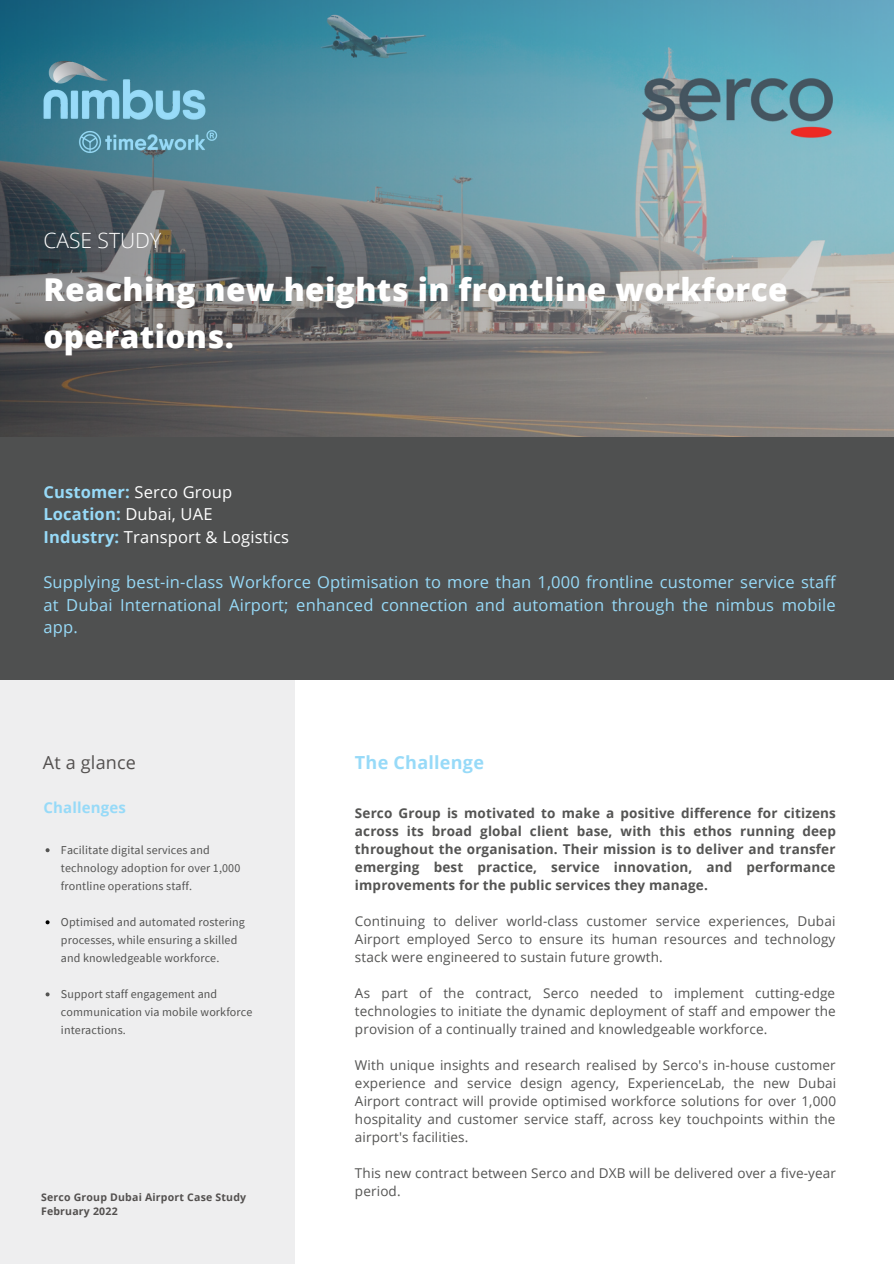
<style>
.page{position:relative;width:894px;height:1264px;background:#fff}
.page>*{position:absolute;margin:0;border:0;box-sizing:border-box;transform-origin:0 0}
.t1{font:800 31.5px/46.2px "Open Sans";letter-spacing:.015em;color:#fff}
.t2{font:300 21px "Open Sans";color:#fff}
.t3{font:700 18px "Open Sans";letter-spacing:.015em;color:#97daf8}
.t4{font:18px "Open Sans";letter-spacing:.01em;color:#53504f}
.t5{font:16.5px/22.5px "Open Sans";letter-spacing:.01em;color:#97daf8;text-align:justify}
.t6{font:16.5px "Open Sans";letter-spacing:.01em;color:#fff}
.t7{font:700 16.5px "Open Sans";letter-spacing:.01em;color:#97daf8}
.t8{font:700 15px "Open Sans";letter-spacing:.01em;color:#97daf8}
.t9{font:13.5px/18px "Open Sans";letter-spacing:.01em;color:#545453;text-align:justify}
.t10{font:700 13.5px/18px "Open Sans";letter-spacing:.01em;color:#545453;text-align:justify}
.t11{font:12px/18px "Source Sans Pro";letter-spacing:.01em;color:#545453}
.t12{font:700 10.5px "Open Sans";letter-spacing:.02em;color:#53504f}
.s1{font-weight:700;color:#97daf8}
.s2{font-weight:400;color:#fff}
</style>
<div class="page">
<div style="left:0;top:680px;width:294px;height:583px;background:#eeeeef"></div>
<svg style="left:0;top:0;width:893px;height:437px;background:#6a858c"></svg>
<div style="left:0;top:437px;width:893px;height:243px;background:#4f5050"></div>
<img style="left:43px;top:60px;width:175px;height:94px">
<img style="left:623px;top:60px;width:228px;height:97px">
<svg style="left:46px;top:848px;width:4px;height:4px"></svg>
<svg style="left:46px;top:920px;width:4px;height:4px"></svg>
<svg style="left:46px;top:992px;width:4px;height:4px"></svg>
<p class="t2" style="left:43px;top:225px;width:119px">CASE STUDY</p>
<p class="t1" style="left:43px;top:266px;width:745px">Reaching new heights in frontline workforce operations.</p>
<p class="t6" style="left:43px;top:480px;width:190px"><span class="s1">Customer:</span> Serco Group</p>
<p class="t7" style="left:43px;top:503px;width:170px">Location: <span class="s2">Dubai, UAE</span></p>
<p class="t6" style="left:43px;top:525px;width:247px"><span class="s1">Industry:</span> Transport &amp; Logistics</p>
<p class="t5" style="left:43px;top:570px;width:793px">Supplying best-in-class Workforce Optimisation to more than 1,000 frontline customer service staff at Dubai International Airport; enhanced connection and automation through the nimbus mobile app.</p>
<p class="t4" style="left:43px;top:749px;width:95px">At a glance</p>
<p class="t3" style="left:355px;top:749px;width:130px">The Challenge</p>
<p class="t8" style="left:43px;top:796px;width:84px">Challenges</p>
<p class="t10" style="left:355px;top:803px;width:482px">Serco Group is motivated to make a positive difference for citizens across its broad global client base, with this ethos running deep throughout the organisation. Their mission is to deliver and transfer emerging best practice, service innovation, and performance improvements for the public services they manage.</p>
<p class="t9" style="left:355px;top:911px;width:482px">Continuing to deliver world-class customer service experiences, Dubai Airport employed Serco to ensure its human resources and technology stack were engineered to sustain future growth.</p>
<p class="t9" style="left:355px;top:983px;width:482px">As part of the contract, Serco needed to implement cutting-edge technologies to initiate the dynamic deployment of staff and empower the provision of a continually trained and knowledgeable workforce.</p>
<p class="t9" style="left:355px;top:1055px;width:482px">With unique insights and research realised by Serco's in-house customer experience and service design agency, ExperienceLab, the new Dubai Airport contract will provide optimised workforce solutions for over 1,000 hospitality and customer service staff, across key touchpoints within the airport's facilities.</p>
<p class="t9" style="left:355px;top:1163px;width:482px">This new contract between Serco and DXB will be delivered over a five-year period.</p>
<p class="t11" style="left:61px;top:841px;width:181px">Facilitate digital services and technology adoption for over 1,000 frontline operations staff.</p>
<p class="t11" style="left:61px;top:913px;width:185px">Optimised and automated rostering processes, while ensuring a skilled and knowledgeable workforce.</p>
<p class="t11" style="left:61px;top:985px;width:193px">Support staff engagement and communication via mobile workforce interactions.</p>
<p class="t12" style="left:41px;top:1189px;width:207px">Serco Group Dubai Airport Case Study</p>
<p class="t12" style="left:41px;top:1203px;width:78px">February 2022</p>
</div>
